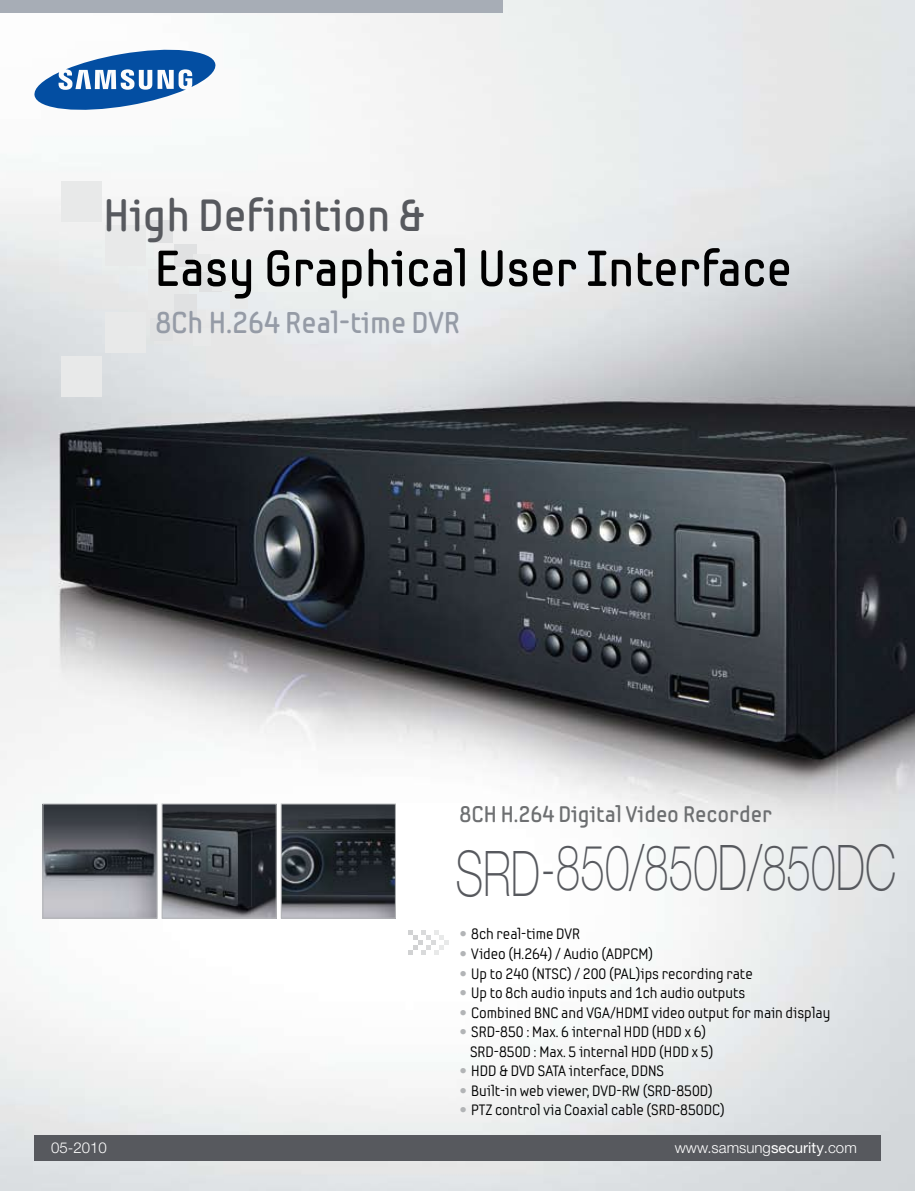
<style>
.page{position:relative;width:915px;height:1191px;background:#fff}
.page>*{position:absolute;margin:0;border:0;box-sizing:border-box;transform-origin:0 0}
.t1{font:100 63px "Helvetica Neue";color:#57595e;scale:.7 1}
.t2{font:700 50.4px "Samsung Imagination";color:#000}
.t3{font:700 45px "Samsung Imagination";color:#57595e}
.t4{font:700 30px "Samsung Imagination";color:#959ba6}
.t5{font:700 22.5px "Samsung Imagination";color:#6d6f71}
.t6{font:15px/19.5px "Samsung Imagination";color:#000}
.t7{font:300 15px "Helvetica Neue";color:#fff}
.s1{font-family:"Helvetica Neue";font-weight:300;color:#b2b4b6}
.s2{font-weight:400}
</style>
<div class="page">
<img style="left:0;top:0;width:914px;height:1191px">
<svg style="left:408px;top:930px;width:40px;height:24px"></svg>
<div style="left:61px;top:181px;width:40px;height:40px;background:#e8e9e9"></div>
<div style="left:105px;top:225px;width:40px;height:40px;background:#e8e9e9"></div>
<div style="left:148px;top:269px;width:41px;height:40px;background:#e8e9e9"></div>
<div style="left:105px;top:312px;width:40px;height:41px;background:#e8e9e9"></div>
<div style="left:61px;top:356px;width:40px;height:41px;background:#e8e9e9"></div>
<div style="left:149px;top:220px;width:23px;height:23px;background:#e0e1e2"></div>
<div style="left:174px;top:244px;width:23px;height:23px;background:#e0e1e2"></div>
<div style="left:199px;top:269px;width:23px;height:23px;background:#e0e1e2"></div>
<div style="left:174px;top:294px;width:23px;height:23px;background:#e0e1e2"></div>
<div style="left:149px;top:318px;width:23px;height:23px;background:#e0e1e2"></div>
<div style="left:193px;top:255px;width:17px;height:17px;background:#e8e9e9"></div>
<div style="left:212px;top:273px;width:17px;height:17px;background:#e8e9e9"></div>
<div style="left:230px;top:292px;width:18px;height:17px;background:#e8e9e9"></div>
<div style="left:212px;top:310px;width:17px;height:17px;background:#e8e9e9"></div>
<div style="left:193px;top:329px;width:17px;height:17px;background:#e8e9e9"></div>
<img style="left:45px;top:805px;width:110px;height:111px">
<div style="left:43px;top:803px;width:114px;height:115px;border:1px solid #b2b4b6"></div>
<img style="left:164px;top:805px;width:110px;height:111px">
<div style="left:162px;top:803px;width:114px;height:115px;border:1px solid #b2b4b6"></div>
<img style="left:283px;top:805px;width:110px;height:111px">
<div style="left:281px;top:803px;width:114px;height:115px;border:1px solid #b2b4b6"></div>
<div style="left:0;top:0;width:502px;height:13px;background:#a7adb6"></div>
<div style="left:34px;top:1135px;width:846px;height:26px;background:#57595e"></div>
<svg style="left:33px;top:46px;width:183px;height:68px"></svg>
<h3 class="t3" style="left:103px;top:187px;width:322px">High Definition &amp;</h3>
<h2 class="t2" style="left:154px;top:237px;width:638px">Easy Graphical User Interface</h2>
<h3 class="t4" style="left:155px;top:304px;width:306px">8Ch H.264 Real-time DVR</h3>
<h3 class="t5" style="left:459px;top:800px;width:314px">8CH H.264 Digital Video Recorder</h3>
<h1 class="t1" style="left:455px;top:831px;width:631px">SRD-850/850D/850DC</h1>
<p class="t6" style="left:459px;top:924px;width:122px"><span class="s1">•</span> 8ch real-time DVR</p>
<p class="t6" style="left:459px;top:944px;width:195px"><span class="s1">•</span> Video (H.264) / Audio (ADPCM)</p>
<p class="t6" style="left:459px;top:963px;width:294px"><span class="s1">•</span> Up to 240 (NTSC) / 200 (PAL)ips recording rate</p>
<p class="t6" style="left:459px;top:983px;width:287px"><span class="s1">•</span> Up to 8ch audio inputs and 1ch audio outputs</p>
<p class="t6" style="left:459px;top:1002px;width:372px"><span class="s1">•</span> Combined BNC and VGA/HDMI video output for main display</p>
<p class="t6" style="left:470px;top:1022px;width:245px;text-indent:-10px"><span class="s1">•</span> SRD-850 : Max. 6 internal HDD (HDD x 6)<br>SRD-850D : Max. 5 internal HDD (HDD x 5)</p>
<p class="t6" style="left:459px;top:1061px;width:206px"><span class="s1">•</span> HDD &amp; DVD SATA interface, DDNS</p>
<p class="t6" style="left:459px;top:1080px;width:255px"><span class="s1">•</span> Built-in web viewer, DVD-RW (SRD-850D)</p>
<p class="t6" style="left:459px;top:1100px;width:266px"><span class="s1">•</span> PTZ control via Coaxial cable (SRD-850DC)</p>
<p class="t7" style="left:51px;top:1138px;width:57px">05-2010</p>
<p class="t7" style="left:674px;top:1138px;width:183px">www.samsung<span class="s2">security</span>.com</p>
</div>
